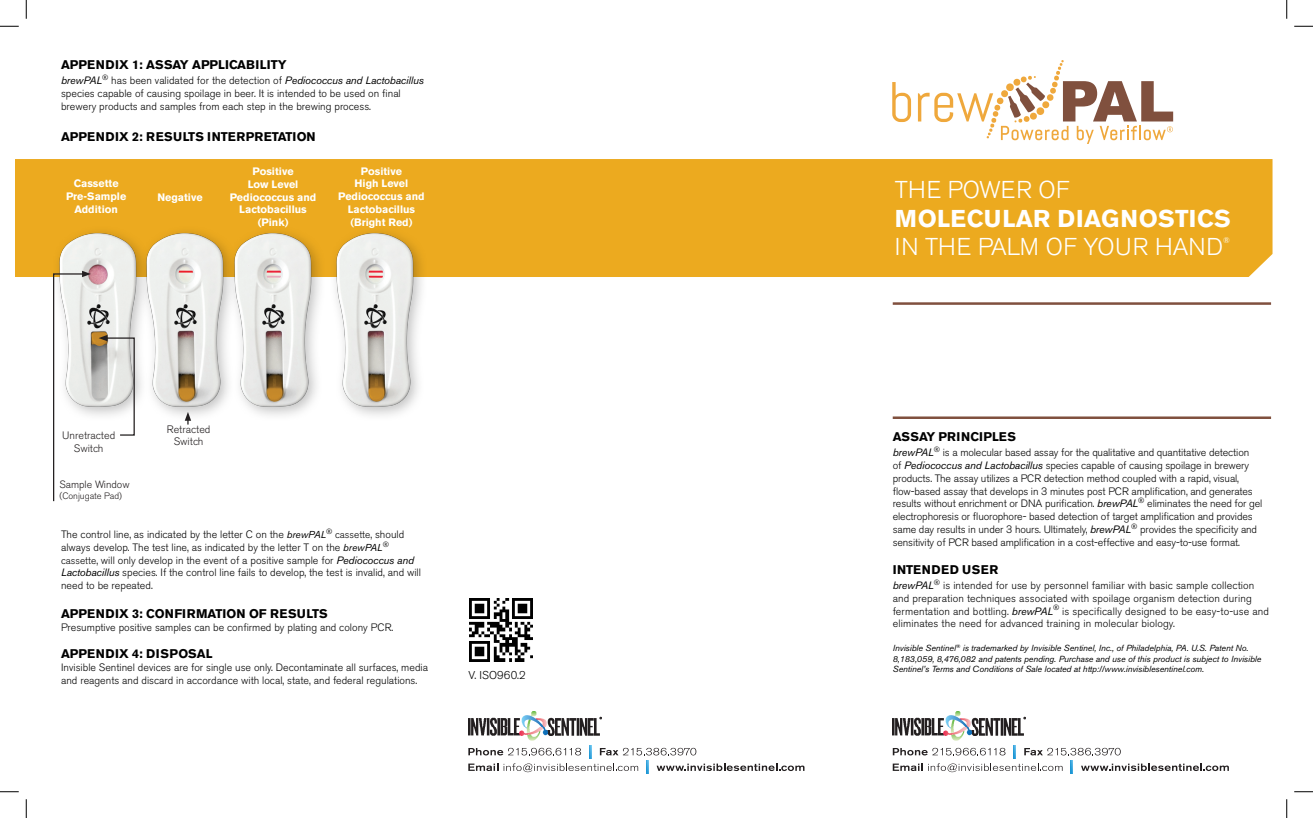
<style>
.page{position:relative;width:1313px;height:818px;background:#fff}
.page>*{position:absolute;margin:0;border:0;box-sizing:border-box;transform-origin:0 0}
.t1{font:300 24.12px "Akzidenz Grotesk BE";color:#fff}
.t2{font:700 24.12px "Akzidenz Grotesk BE";letter-spacing:.01em;color:#fff}
.t3{font:700 12.5px "Akzidenz Grotesk BE";color:#000}
.t4{font:700 12.5px "Akzidenz Grotesk BE";letter-spacing:.02em;color:#000}
.t5{font:700 12.5px "Akzidenz Grotesk BE";letter-spacing:.04em;color:#000}
.t6{font:300 11.25px "Akzidenz Grotesk BE";letter-spacing:.02em;color:#000}
.t7{font:700 10.75px/12.9px "Akzidenz Grotesk BE";color:#fff;text-align:center}
.t8{font:300 10.75px "Akzidenz Grotesk BE";color:#231f20}
.t9{font:300 10.62px/12.8px "Akzidenz Grotesk BE";color:#000}
.t10{font:300 10.5px "Akzidenz Grotesk BE";color:#231f20}
.t11{font:300 9.12px "Akzidenz Grotesk BE";color:#231f20}
.t12{font:italic 8.75px/10.5px "Akzidenz Grotesk BE";letter-spacing:-.005em;color:#000}
.t13{font:300 8.12px "Akzidenz Grotesk BE";color:#fff}
.s1{font-weight:400;font-style:italic}
.s2{font-weight:400;font-style:italic;font-size:10px}
.s3{font-size:10px}
</style>
<div class="page">
<div style="left:15px;top:159px;width:1257px;height:118px;background:#ecaa1f"></div>
<img style="left:158px;top:217px;width:53px;height:204px">
<img style="left:211px;top:216px;width:102px;height:200px">
<img style="left:313px;top:216px;width:123px;height:200px">
<svg style="left:185px;top:412px;width:6px;height:12px"></svg>
<img style="left:36px;top:217px;width:122px;height:199px">
<svg style="left:52px;top:271px;width:39px;height:231px"></svg>
<svg style="left:99px;top:335px;width:36px;height:101px"></svg>
<svg style="left:892px;top:82px;width:19px;height:40px"></svg>
<svg style="left:918px;top:60px;width:255px;height:84px"></svg>
<hr style="left:892px;top:416px;width:379px;height:3px;background:#80503e">
<hr style="left:892px;top:302px;width:379px;height:3px;background:#80503e">
<img style="left:893px;top:711px;width:132px;height:30px">
<img style="left:468px;top:711px;width:133px;height:30px">
<svg style="left:892px;top:745px;width:336px;height:28px"></svg>
<svg style="left:468px;top:745px;width:336px;height:28px"></svg>
<img style="left:469px;top:598px;width:64px;height:63px">
<svg style="left:0;top:25px;width:19px;height:2px"></svg>
<svg style="left:1294px;top:25px;width:18px;height:2px"></svg>
<svg style="left:0;top:791px;width:19px;height:1px"></svg>
<svg style="left:1294px;top:791px;width:18px;height:1px"></svg>
<svg style="left:25px;top:0;width:2px;height:19px"></svg>
<svg style="left:25px;top:799px;width:2px;height:19px"></svg>
<svg style="left:1286px;top:0;width:1px;height:19px"></svg>
<svg style="left:1286px;top:799px;width:1px;height:19px"></svg>
<p class="t3" style="left:61px;top:58px;width:227px">APPENDIX 1: ASSAY APPLICABILITY</p>
<p class="t9" style="left:61px;top:75px;width:364px"><span class="s1">brewPAL</span><sup>®</sup> has been validated for the detection of <span class="s1">Pediococcus and Lactobacillus </span>species capable of causing spoilage in beer. It is intended to be used on final brewery products and samples from each step in the brewing process.</p>
<p class="t3" style="left:61px;top:130px;width:256px">APPENDIX 2: RESULTS INTERPRETATION</p>
<p class="t7" style="left:66px;top:177px;width:62px">Cassette<br>Pre-Sample</p>
<p class="t7" style="left:74px;top:202px;width:45px">Addition</p>
<p class="t7" style="left:157px;top:191px;width:47px">Negative</p>
<p class="t7" style="left:252px;top:165px;width:43px">Positive</p>
<p class="t7" style="left:230px;top:178px;width:88px">Low Level<br>Pediococcus and<br>Lactobacillus (Pink)</p>
<p class="t7" style="left:361px;top:164px;width:43px">Positive</p>
<p class="t7" style="left:338px;top:177px;width:88px">High Level<br>Pediococcus and<br>Lactobacillus</p>
<p class="t7" style="left:350px;top:216px;width:64px">(Bright Red)</p>
<p class="t8" style="left:62px;top:429px;width:55px">Unretracted</p>
<p class="t8" style="left:74px;top:442px;width:31px">Switch</p>
<p class="t10" style="left:59px;top:478px;width:72px">Sample Window</p>
<p class="t11" style="left:59px;top:490px;width:64px">(Conjugate Pad)</p>
<p class="t8" style="left:167px;top:423px;width:45px">Retracted</p>
<p class="t8" style="left:174px;top:435px;width:31px">Switch</p>
<p class="t9" style="left:61px;top:528px;width:361px">The control line, as indicated by the letter C on the <span class="s2">brewPAL</span><sup>®</sup> <span class="s3">cassette</span>, should always develop. The test line, as indicated by the letter T on the <span class="s2">brewPAL</span><sup>® </sup><span class="s3">cassette</span>, will only develop in the event of a positive sample for <span class="s1">Pediococcus and Lactobacillus</span> species. If the control line fails to develop, the test is invalid, and will need to be repeated.</p>
<p class="t3" style="left:61px;top:606px;width:268px">APPENDIX 3: CONFIRMATION OF RESULTS</p>
<p class="t9" style="left:61px;top:620px;width:334px">Presumptive positive samples can be confi rmed by plating and colony PCR.</p>
<p class="t4" style="left:61px;top:646px;width:153px">APPENDIX 4: DISPOSAL</p>
<p class="t9" style="left:61px;top:661px;width:368px">Invisible Sentinel devices are for single use only. Decontaminate all surfaces, media and reagents and discard in accordance with local, state, and federal regulations.</p>
<p class="t6" style="left:468px;top:668px;width:59px">V. ISO960.2</p>
<p class="t1" style="left:895px;top:176px;width:176px">THE POWER OF</p>
<p class="t2" style="left:895px;top:204px;width:337px">MOLECULAR DIAGNOSTICS</p>
<p class="t1" style="left:895px;top:233px;width:330px">IN THE PALM OF YOUR HAND</p>
<p class="t13" style="left:1223px;top:235px;width:8px">®</p>
<p class="t3" style="left:892px;top:429px;width:125px">ASSAY PRINCIPLES</p>
<p class="t9" style="left:892px;top:446px;width:371px"><span class="s1">brewPAL</span><sup>®</sup> is a molecular based assay for the qualitative and quantitative detection<br>of <span class="s1">Pediococcus and Lactobacillus</span> species capable of causing spoilage in brewery products. The assay utilizes a PCR detection method coupled with a rapid, visual, flow-based assay that develops in 3 minutes post PCR amplification, and generates results without enrichment or DNA purification. <span class="s1">brewPAL</span><sup>®</sup> eliminates the need for gel electrophoresis or fluorophore- based detection of target amplification and provides same day results in under 3 hours. Ultimately, <span class="s1">brewPAL</span><sup>®</sup> provides the specificity and sensitivity of PCR based amplification in a cost-effective and easy-to-use format.</p>
<p class="t5" style="left:892px;top:562px;width:107px">INTENDED USER</p>
<p class="t9" style="left:892px;top:579px;width:378px"><span class="s1">brewPAL</span><sup>®</sup> is intended for use by personnel familiar with basic sample collection and preparation techniques associated with spoilage organism detection during fermentation and bottling. <span class="s1">brewPAL</span><sup>®</sup> is specifically designed to be easy-to-use and eliminates the need for advanced training in molecular biology.</p>
<p class="t12" style="left:892px;top:643px;width:370px">Invisible Sentinel<sup>®</sup> is trademarked by Invisible Sentinel, Inc., of Philadelphia, PA. U.S. Patent No.<br>8,183,059, 8,476,082 and patents pending. Purchase and use of this product is subject to Invisible<br>Sentinel’s Terms and Conditions of Sale located at http://www.invisiblesentinel.com.</p>
</div>
